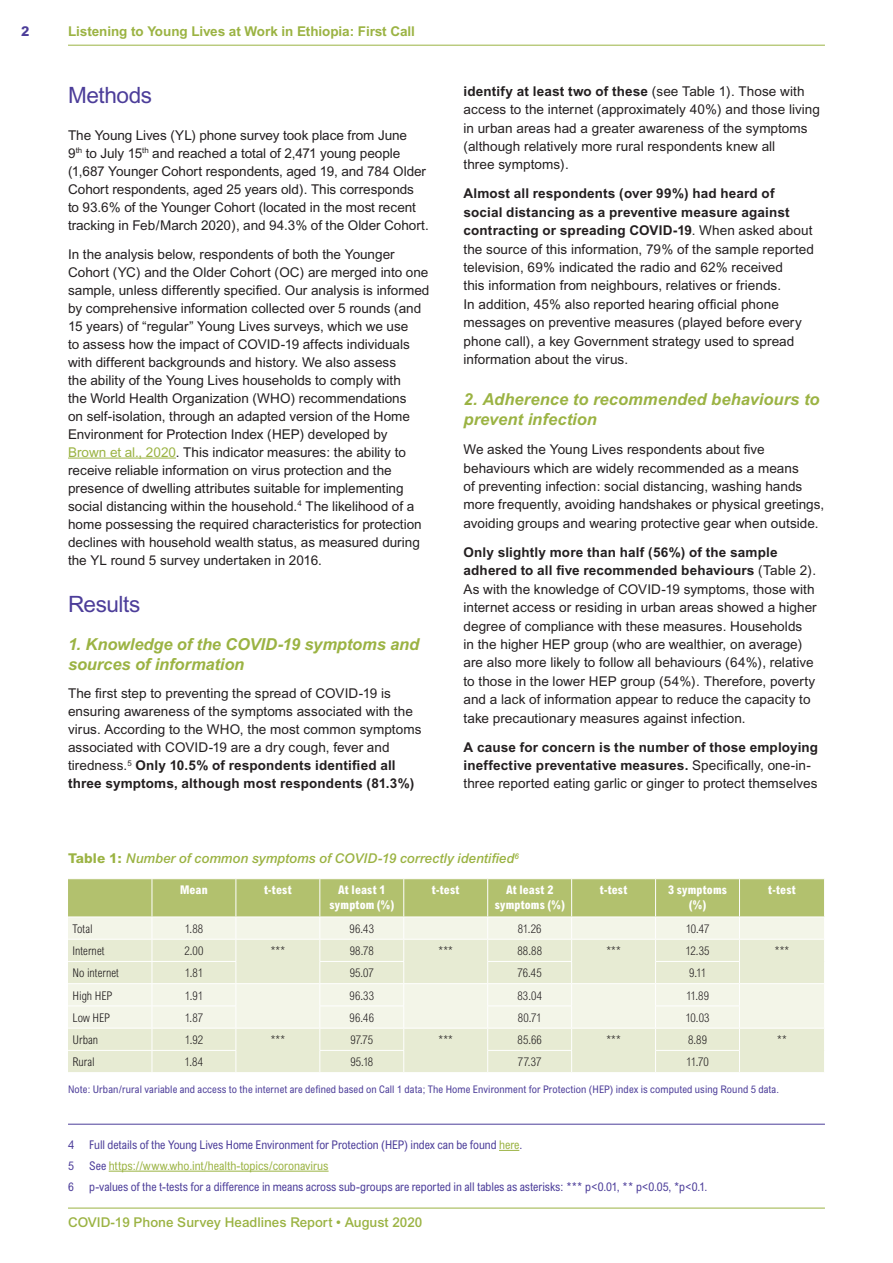
<style>
.page{position:relative;width:893px;height:1263px;background:#fff}
.page>*{position:absolute;margin:0;border:0;box-sizing:border-box;transform-origin:0 0}
.t1{font:22.5px "Arial";letter-spacing:-.02em;color:#4c3d99}
.t2{font:italic 700 16.5px/19.5px "Arial";letter-spacing:-.005em;color:#9bb343}
.t3{font:13.5px/18px "Arial";letter-spacing:.005em;color:#231f20}
.t4{font:700 13.5px/18.5px "Arial";letter-spacing:.01em;color:#231f20}
.t5{font:italic 500 13.5px "Arial";color:#9bb343}
.t6{font:700 13.5px "Arial";letter-spacing:-.005em;color:#9bb343}
.t7{font:500 13.5px "Arial";color:#9bb343}
.t8{font:800 13.5px "Arial";color:#4c3d99}
.t9{font:300 condensed 12px "Arial";letter-spacing:.005em;color:#231f20}
.t10{font:condensed 12px "Arial";letter-spacing:-.005em;color:#4c3d99}
.t11{font:800 condensed 12px/15px "Arial";letter-spacing:.01em;color:#fff;text-align:center}
.t12{font:condensed 12px "Arial";letter-spacing:-.005em;color:#9bb343}
.t13{font:condensed 10.5px "Arial";letter-spacing:.01em;color:#4c3d99}
.s1{color:#9bb343}
.s2{font-weight:700}
.s3{font-weight:400}
.s4{font-weight:800;font-style:normal}
.s5{color:#4c3d99}
</style>
<div class="page">
<hr style="left:68px;top:45px;width:757px;height:1px;background:#9bb343">
<hr style="left:68px;top:1208px;width:757px;height:1px;background:#9bb343">
<hr style="left:68px;top:458px;width:108px;height:1px;background:#9bb343">
<hr style="left:68px;top:1124px;width:757px;height:1px;background:#4c3d99">
<svg style="left:499px;top:1150px;width:20px;height:1px"></svg>
<hr style="left:109px;top:1171px;width:220px;height:1px;background:#9bb343">
<svg style="left:68px;top:879px;width:757px;height:193px;background:#e1e7c8"></svg>
<p class="t8" style="left:21px;top:23px;width:10px">2</p>
<p class="t6" style="left:68px;top:24px;width:348px">Listening to Young Lives at Work in Ethiopia: First Call</p>
<h1 class="t1" style="left:68px;top:82px;width:86px">Methods</h1>
<p class="t3" style="left:68px;top:126px;width:362px">The Young Lives (YL) phone survey took place from June<br>9<sup>th</sup> to July 15<sup>th</sup> and reached a total of 2,471 young people (1,687 Younger Cohort respondents, aged 19, and 784 Older Cohort respondents, aged 25 years old). This corresponds<br>to 93.6% of the Younger Cohort (located in the most recent tracking in Feb/March 2020), and 94.3% of the Older Cohort.</p>
<p class="t3" style="left:68px;top:245px;width:363px">In the analysis below, respondents of both the Younger Cohort (YC) and the Older Cohort (OC) are merged into one sample, unless differently specified. Our analysis is informed by comprehensive information collected over 5 rounds (and 15 years) of “regular” Young Lives surveys, which we use<br>to assess how the impact of COVID-19 affects individuals with different backgrounds and history. We also assess<br>the ability of the Young Lives households to comply with<br>the World Health Organization (WHO) recommendations<br>on self-isolation, through an adapted version of the Home Environment for Protection Index (HEP) developed by<br><span class="s1">Brown et al., 2020</span>. This indicator measures: the ability to receive reliable information on virus protection and the presence of dwelling attributes suitable for implementing social distancing within the household.<sup>4</sup> The likelihood of a home possessing the required characteristics for protection declines with household wealth status, as measured during the YL round 5 survey undertaken in 2016.</p>
<h1 class="t1" style="left:68px;top:591px;width:74px">Results</h1>
<p class="t2" style="left:68px;top:634px;width:353px">1. Knowledge of the COVID-19 symptoms and sources of information</p>
<p class="t3" style="left:68px;top:684px;width:355px">The first step to preventing the spread of COVID-19 is ensuring awareness of the symptoms associated with the virus. According to the WHO, the most common symptoms associated with COVID-19 are a dry cough, fever and tiredness.<sup>5</sup> <span class="s2">Only 10.5% of respondents identified all three symptoms, although most respondents (81.3%)</span></p>
<p class="t3" style="left:463px;top:82px;width:358px;line-height:18.5px"><span class="s2">identify at least two of these</span> (see Table 1). Those with access to the internet (approximately 40%) and those living in urban areas had a greater awareness of the symptoms (although relatively more rural respondents knew all<br>three symptoms).</p>
<p class="t3" style="left:463px;top:184px;width:352px;line-height:18.5px"><span class="s2">Almost all respondents (over 99%) had heard of social distancing as a preventive measure against contracting or spreading COVID-19</span>. When asked about the source of this information, 79% of the sample reported television, 69% indicated the radio and 62% received<br>this information from neighbours, relatives or friends.<br>In addition, 45% also reported hearing official phone messages on preventive measures (played before every phone call), a key Government strategy used to spread information about the virus.</p>
<p class="t2" style="left:463px;top:389px;width:358px;line-height:20px">2. Adherence to recommended behaviours to prevent infection</p>
<p class="t3" style="left:463px;top:440px;width:362px;line-height:18.5px">We asked the Young Lives respondents about five behaviours which are widely recommended as a means<br>of preventing infection: social distancing, washing hands more frequently, avoiding handshakes or physical greetings, avoiding groups and wearing protective gear when outside.</p>
<p class="t3" style="left:463px;top:543px;width:355px;line-height:18.5px"><span class="s2">Only slightly more than half (56%) of the sample adhered to all five recommended behaviours</span> (Table 2).<br>As with the knowledge of COVID-19 symptoms, those with internet access or residing in urban areas showed a higher degree of compliance with these measures. Households<br>in the higher HEP group (who are wealthier, on average) are also more likely to follow all behaviours (64%), relative to those in the lower HEP group (54%). Therefore, poverty and a lack of information appear to reduce the capacity to take precautionary measures against infection.</p>
<p class="t4" style="left:463px;top:737px;width:356px">A cause for concern is the number of those employing ineffective preventative measures. <span class="s3">Specifically, one-in&shy;three reported eating garlic or ginger to protect themselves</span></p>
<p class="t5" style="left:68px;top:851px;width:452px"><span class="s4">Table 1:</span> Number of common symptoms of COVID-19 correctly identified<sup>6</sup></p>
<p class="t11" style="left:180px;top:882px;width:29px">Mean</p>
<p class="t11" style="left:264px;top:882px;width:29px">t-test</p>
<p class="t11" style="left:330px;top:882px;width:66px">At least 1 symptom (%)</p>
<p class="t11" style="left:432px;top:882px;width:29px">t-test</p>
<p class="t11" style="left:495px;top:882px;width:71px">At least 2 symptoms (%)</p>
<p class="t11" style="left:600px;top:882px;width:29px">t-test</p>
<p class="t11" style="left:668px;top:882px;width:61px">3 symptoms (%)</p>
<p class="t11" style="left:768px;top:882px;width:29px">t-test</p>
<p class="t9" style="left:73px;top:922px;width:22px">Total</p>
<p class="t9" style="left:185px;top:922px;width:20px">1.88</p>
<p class="t9" style="left:350px;top:922px;width:26px">96.43</p>
<p class="t9" style="left:518px;top:922px;width:25px">81.26</p>
<p class="t9" style="left:686px;top:922px;width:25px">10.47</p>
<p class="t9" style="left:73px;top:944px;width:33px">Internet</p>
<p class="t9" style="left:184px;top:944px;width:21px">2.00</p>
<p class="t9" style="left:271px;top:944px;width:16px">***</p>
<p class="t9" style="left:350px;top:944px;width:26px">98.78</p>
<p class="t9" style="left:439px;top:944px;width:16px">***</p>
<p class="t9" style="left:517px;top:944px;width:26px">88.88</p>
<p class="t9" style="left:606px;top:944px;width:16px">***</p>
<p class="t9" style="left:686px;top:944px;width:26px">12.35</p>
<p class="t9" style="left:775px;top:944px;width:16px">***</p>
<p class="t9" style="left:73px;top:966px;width:48px">No internet</p>
<p class="t9" style="left:185px;top:966px;width:20px">1.81</p>
<p class="t9" style="left:350px;top:966px;width:26px">95.07</p>
<p class="t9" style="left:518px;top:966px;width:26px">76.45</p>
<p class="t9" style="left:689px;top:966px;width:19px">9.11</p>
<p class="t9" style="left:73px;top:988px;width:42px">High HEP</p>
<p class="t9" style="left:185px;top:988px;width:20px">1.91</p>
<p class="t9" style="left:350px;top:988px;width:26px">96.33</p>
<p class="t9" style="left:517px;top:988px;width:26px">83.04</p>
<p class="t9" style="left:686px;top:988px;width:25px">11.89</p>
<p class="t9" style="left:73px;top:1011px;width:39px">Low HEP</p>
<p class="t9" style="left:185px;top:1011px;width:20px">1.87</p>
<p class="t9" style="left:350px;top:1011px;width:26px">96.46</p>
<p class="t9" style="left:518px;top:1011px;width:25px">80.71</p>
<p class="t9" style="left:686px;top:1011px;width:25px">10.03</p>
<p class="t9" style="left:73px;top:1033px;width:27px">Urban</p>
<p class="t9" style="left:185px;top:1033px;width:20px">1.92</p>
<p class="t9" style="left:271px;top:1033px;width:16px">***</p>
<p class="t9" style="left:350px;top:1033px;width:24px">97.75</p>
<p class="t9" style="left:439px;top:1033px;width:16px">***</p>
<p class="t9" style="left:517px;top:1033px;width:26px">85.66</p>
<p class="t9" style="left:606px;top:1033px;width:16px">***</p>
<p class="t9" style="left:688px;top:1033px;width:20px">8.89</p>
<p class="t9" style="left:777px;top:1033px;width:11px">**</p>
<p class="t9" style="left:73px;top:1055px;width:24px">Rural</p>
<p class="t9" style="left:185px;top:1055px;width:20px">1.84</p>
<p class="t9" style="left:350px;top:1055px;width:24px">95.18</p>
<p class="t9" style="left:518px;top:1055px;width:25px">77.37</p>
<p class="t9" style="left:686px;top:1055px;width:24px">11.70</p>
<p class="t13" style="left:68px;top:1083px;width:712px">Note: Urban/rural variable and access to the internet are defined based on Call 1 data; The Home Environment for Protection (HEP) index is computed using Round 5 data.</p>
<p class="t10" style="left:68px;top:1137px;width:7px">4</p>
<p class="t10" style="left:89px;top:1137px;width:434px">Full details of the Young Lives Home Environment for Protection (HEP) index can be found <span class="s1">here</span>.</p>
<p class="t10" style="left:68px;top:1158px;width:7px">5</p>
<p class="t12" style="left:89px;top:1158px;width:241px"><span class="s5">See</span> https://www.who.int/health-topics/coronavirus</p>
<p class="t10" style="left:68px;top:1179px;width:7px">6</p>
<p class="t10" style="left:89px;top:1179px;width:620px">p-values of the t-tests for a difference in means across sub-groups are reported in all tables as asterisks: *** p&lt;0.01, ** p&lt;0.05, *p&lt;0.1.</p>
<p class="t7" style="left:68px;top:1214px;width:356px">COVID-19 Phone Survey Headlines Report • August 2020</p>
</div>
